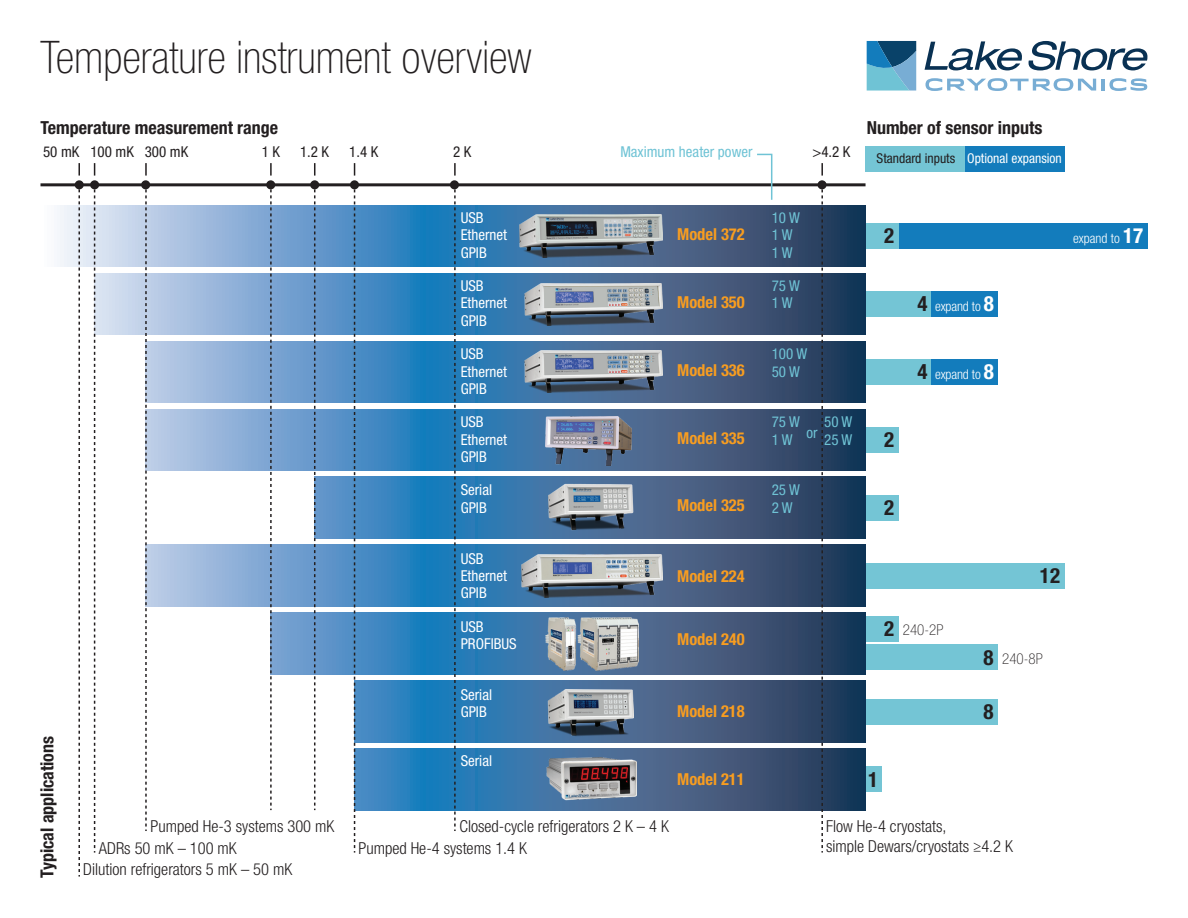
<style>
.page{position:relative;width:1188px;height:918px;background:#fff}
.page>*{position:absolute;margin:0;border:0;box-sizing:border-box;transform-origin:0 0}
.t1{font:100 condensed 45px "Helvetica Neue LT Std";color:#231f20}
.t2{font:700 condensed 21px "Helvetica Neue LT Std";color:#231f20}
.t3{font:700 condensed 18px "Helvetica Neue LT Std";color:#231f20}
.t4{font:300 condensed 16.5px/19.8px "Helvetica Neue LT Std";color:#231f20}
.t5{font:700 condensed 16.5px "Helvetica Neue LT Std";color:#f89d20}
.t6{font:condensed 15px "Helvetica Neue LTW1 G";color:#fff}
.t7{font:condensed 15px "Helvetica Neue LTW1 G";color:#6fc3d5}
.t8{font:condensed 15px "Helvetica Neue LT Std";color:#231f20}
.t9{font:condensed 15px "Helvetica Neue LT Std";color:#6fc3d5}
.t10{font:100 condensed 15px "Helvetica Neue LT Std";color:#231f20}
.t11{font:300 condensed 13.5px "Helvetica Neue LT Std";letter-spacing:-.01em;color:#fff}
.t12{font:condensed 13.5px "Helvetica Neue LT Std";color:#fff}
.t13{font:condensed 13.5px "Helvetica Neue LT Std";color:#231f20}
.s1{font-weight:700;font-size:21px}
</style>
<div class="page">
<div style="left:866px;top:147px;width:99px;height:25px;background:#74c5d5"></div>
<div style="left:965px;top:147px;width:100px;height:25px;background:#137cbc"></div>
<div style="left:866px;top:223px;width:33px;height:26px;background:#74c5d5"></div>
<div style="left:899px;top:223px;width:249px;height:26px;background:#137cbc"></div>
<div style="left:866px;top:291px;width:66px;height:26px;background:#74c5d5"></div>
<div style="left:932px;top:291px;width:66px;height:26px;background:#137cbc"></div>
<div style="left:866px;top:359px;width:66px;height:26px;background:#74c5d5"></div>
<div style="left:932px;top:359px;width:66px;height:26px;background:#137cbc"></div>
<div style="left:866px;top:427px;width:33px;height:26px;background:#74c5d5"></div>
<div style="left:866px;top:495px;width:33px;height:26px;background:#74c5d5"></div>
<div style="left:866px;top:563px;width:199px;height:25px;background:#74c5d5"></div>
<div style="left:866px;top:645px;width:132px;height:25px;background:#74c5d5"></div>
<div style="left:866px;top:616px;width:33px;height:25px;background:#74c5d5"></div>
<div style="left:866px;top:699px;width:132px;height:25px;background:#74c5d5"></div>
<div style="left:866px;top:767px;width:16px;height:25px;background:#74c5d5"></div>
<svg style="left:57px;top:205px;width:809px;height:62px;background:#6189b1"></svg>
<svg style="left:95px;top:273px;width:771px;height:62px;background:#5a84ae"></svg>
<svg style="left:147px;top:545px;width:719px;height:61px;background:#517da9"></svg>
<svg style="left:315px;top:477px;width:551px;height:62px;background:#386997"></svg>
<svg style="left:272px;top:613px;width:594px;height:61px;background:#3d6e9c"></svg>
<svg style="left:147px;top:341px;width:719px;height:62px;background:#517da9"></svg>
<svg style="left:147px;top:409px;width:719px;height:62px;background:#517da9"></svg>
<svg style="left:355px;top:748px;width:511px;height:62px;background:#366693"></svg>
<svg style="left:355px;top:681px;width:511px;height:61px;background:#366693"></svg>
<hr style="left:40px;top:183px;width:826px;height:3px;background:#231f20">
<svg style="left:78px;top:189px;width:2px;height:688px"></svg>
<svg style="left:94px;top:189px;width:1px;height:664px"></svg>
<svg style="left:145px;top:189px;width:2px;height:642px"></svg>
<svg style="left:270px;top:189px;width:2px;height:621px"></svg>
<svg style="left:314px;top:189px;width:1px;height:621px"></svg>
<svg style="left:354px;top:189px;width:1px;height:664px"></svg>
<svg style="left:454px;top:189px;width:2px;height:642px"></svg>
<svg style="left:821px;top:189px;width:2px;height:664px"></svg>
<div style="left:75px;top:180px;width:9px;height:9px;background:#231f20;border-radius:50%"></div>
<div style="left:90px;top:180px;width:9px;height:9px;background:#231f20;border-radius:50%"></div>
<div style="left:141px;top:180px;width:9px;height:9px;background:#231f20;border-radius:50%"></div>
<div style="left:266px;top:180px;width:9px;height:9px;background:#231f20;border-radius:50%"></div>
<div style="left:310px;top:180px;width:9px;height:9px;background:#231f20;border-radius:50%"></div>
<div style="left:350px;top:180px;width:9px;height:9px;background:#231f20;border-radius:50%"></div>
<div style="left:450px;top:180px;width:9px;height:9px;background:#231f20;border-radius:50%"></div>
<div style="left:818px;top:180px;width:9px;height:9px;background:#231f20;border-radius:50%"></div>
<svg style="left:821px;top:163px;width:2px;height:13px"></svg>
<svg style="left:454px;top:163px;width:2px;height:13px"></svg>
<svg style="left:354px;top:163px;width:1px;height:13px"></svg>
<svg style="left:314px;top:163px;width:1px;height:13px"></svg>
<svg style="left:270px;top:163px;width:2px;height:13px"></svg>
<svg style="left:145px;top:163px;width:2px;height:13px"></svg>
<svg style="left:94px;top:163px;width:1px;height:13px"></svg>
<svg style="left:78px;top:163px;width:2px;height:13px"></svg>
<svg style="left:867px;top:41px;width:49px;height:50px;background:#468fb3"></svg>
<svg style="left:925px;top:41px;width:223px;height:29px"></svg>
<svg style="left:925px;top:78px;width:171px;height:13px"></svg>
<hr style="left:1101px;top:79px;width:4px;height:12px;background:#78add4">
<svg style="left:1109px;top:78px;width:38px;height:13px"></svg>
<svg style="left:756px;top:153px;width:17px;height:47px"></svg>
<img style="left:519px;top:215px;width:143px;height:43px">
<img style="left:519px;top:284px;width:143px;height:42px">
<img style="left:519px;top:351px;width:143px;height:41px">
<img style="left:546px;top:417px;width:90px;height:48px">
<img style="left:543px;top:480px;width:95px;height:55px">
<img style="left:521px;top:555px;width:141px;height:43px">
<img style="left:545px;top:618px;width:93px;height:52px">
<img style="left:548px;top:689px;width:86px;height:47px">
<img style="left:545px;top:757px;width:92px;height:44px">
<p class="t1" style="left:40px;top:32px;width:493px">Temperature instrument overview</p>
<p class="t3" style="left:40px;top:116px;width:239px">Temperature measurement range</p>
<p class="t8" style="left:43px;top:143px;width:38px">50 mK</p>
<p class="t8" style="left:90px;top:143px;width:45px">100 mK</p>
<p class="t8" style="left:145px;top:143px;width:45px">300 mK</p>
<p class="t8" style="left:262px;top:143px;width:20px">1 K</p>
<p class="t8" style="left:300px;top:143px;width:31px">1.2 K</p>
<p class="t8" style="left:349px;top:143px;width:31px">1.4 K</p>
<p class="t8" style="left:453px;top:143px;width:20px">2 K</p>
<p class="t9" style="left:620px;top:143px;width:134px">Maximum heater power</p>
<p class="t8" style="left:812px;top:143px;width:40px">&gt;4.2 K</p>
<p class="t3" style="left:867px;top:116px;width:177px">Number of sensor inputs</p>
<p class="t13" style="left:877px;top:150px;width:80px">Standard inputs</p>
<p class="t12" style="left:967px;top:150px;width:96px">Optional expansion</p>
<p class="t3" style="left:36px;top:878px;width:144px;rotate:-90deg">Typical applications</p>
<p class="t6" style="left:461px;top:209px;width:25px">USB</p>
<p class="t6" style="left:461px;top:226px;width:48px">Ethernet</p>
<p class="t6" style="left:461px;top:243px;width:28px">GPIB</p>
<p class="t6" style="left:461px;top:277px;width:25px">USB</p>
<p class="t6" style="left:461px;top:294px;width:48px">Ethernet</p>
<p class="t6" style="left:461px;top:312px;width:28px">GPIB</p>
<p class="t6" style="left:461px;top:345px;width:25px">USB</p>
<p class="t6" style="left:461px;top:362px;width:48px">Ethernet</p>
<p class="t6" style="left:461px;top:380px;width:28px">GPIB</p>
<p class="t6" style="left:461px;top:413px;width:25px">USB</p>
<p class="t6" style="left:461px;top:430px;width:48px">Ethernet</p>
<p class="t6" style="left:461px;top:448px;width:28px">GPIB</p>
<p class="t6" style="left:461px;top:481px;width:33px">Serial</p>
<p class="t6" style="left:461px;top:499px;width:28px">GPIB</p>
<p class="t6" style="left:461px;top:549px;width:25px">USB</p>
<p class="t6" style="left:461px;top:567px;width:48px">Ethernet</p>
<p class="t6" style="left:461px;top:584px;width:28px">GPIB</p>
<p class="t6" style="left:461px;top:618px;width:25px">USB</p>
<p class="t6" style="left:461px;top:635px;width:58px">PROFIBUS</p>
<p class="t6" style="left:461px;top:686px;width:33px">Serial</p>
<p class="t6" style="left:461px;top:703px;width:28px">GPIB</p>
<p class="t6" style="left:461px;top:751px;width:33px">Serial</p>
<p class="t5" style="left:677px;top:224px;width:69px">Model 372</p>
<p class="t5" style="left:677px;top:292px;width:69px">Model 350</p>
<p class="t7" style="left:772px;top:209px;width:30px">10 W</p>
<p class="t7" style="left:772px;top:226px;width:23px">1 W</p>
<p class="t7" style="left:772px;top:243px;width:23px">1 W</p>
<p class="t7" style="left:772px;top:277px;width:30px">75 W</p>
<p class="t7" style="left:772px;top:294px;width:23px">1 W</p>
<p class="t2" style="left:884px;top:223px;width:12px">2</p>
<p class="t11" style="left:1073px;top:231px;width:72px">expand to <span class="s1">17</span></p>
<p class="t2" style="left:917px;top:291px;width:12px">4</p>
<p class="t11" style="left:935px;top:299px;width:60px">expand to <span class="s1">8</span></p>
<p class="t5" style="left:677px;top:360px;width:69px">Model 336</p>
<p class="t5" style="left:677px;top:428px;width:69px">Model 335</p>
<p class="t5" style="left:677px;top:495px;width:69px">Model 325</p>
<p class="t7" style="left:772px;top:345px;width:37px">100 W</p>
<p class="t7" style="left:772px;top:362px;width:30px">50 W</p>
<p class="t7" style="left:772px;top:413px;width:30px">75 W</p>
<p class="t7" style="left:824px;top:413px;width:30px">50 W</p>
<p class="t7" style="left:772px;top:430px;width:23px">1 W</p>
<p class="t7" style="left:824px;top:430px;width:30px">25 W</p>
<p class="t7" style="left:772px;top:481px;width:30px">25 W</p>
<p class="t7" style="left:772px;top:499px;width:23px">2 W</p>
<p class="t7" style="left:807px;top:423px;width:13px">or</p>
<p class="t2" style="left:884px;top:427px;width:12px">2</p>
<p class="t2" style="left:884px;top:495px;width:12px">2</p>
<p class="t2" style="left:917px;top:359px;width:12px">4</p>
<p class="t11" style="left:935px;top:367px;width:60px">expand to <span class="s1">8</span></p>
<p class="t5" style="left:677px;top:566px;width:69px">Model 224</p>
<p class="t2" style="left:1040px;top:563px;width:22px">12</p>
<p class="t5" style="left:677px;top:629px;width:69px">Model 240</p>
<p class="t2" style="left:884px;top:616px;width:12px">2</p>
<p class="t10" style="left:903px;top:621px;width:42px">240-2P</p>
<p class="t2" style="left:984px;top:645px;width:12px">8</p>
<p class="t10" style="left:1002px;top:650px;width:42px">240-8P</p>
<p class="t5" style="left:677px;top:701px;width:69px">Model 218</p>
<p class="t2" style="left:984px;top:698px;width:12px">8</p>
<p class="t5" style="left:677px;top:769px;width:69px">Model 211</p>
<p class="t2" style="left:868px;top:766px;width:12px">1</p>
<p class="t4" style="left:151px;top:816px;width:185px">Pumped He-3 systems 300 mK</p>
<p class="t4" style="left:460px;top:816px;width:211px">Closed-cycle refrigerators 2 K – 4 K</p>
<p class="t4" style="left:826px;top:816px;width:188px">Flow He-4 cryostats,<br>simple Dewars/cryostats ≥4.2 K</p>
<p class="t4" style="left:99px;top:838px;width:139px">ADRs 50 mK – 100 mK</p>
<p class="t4" style="left:359px;top:838px;width:170px">Pumped He-4 systems 1.4 K</p>
<p class="t4" style="left:83px;top:859px;width:211px">Dilution refrigerators 5 mK – 50 mK</p>
</div>
